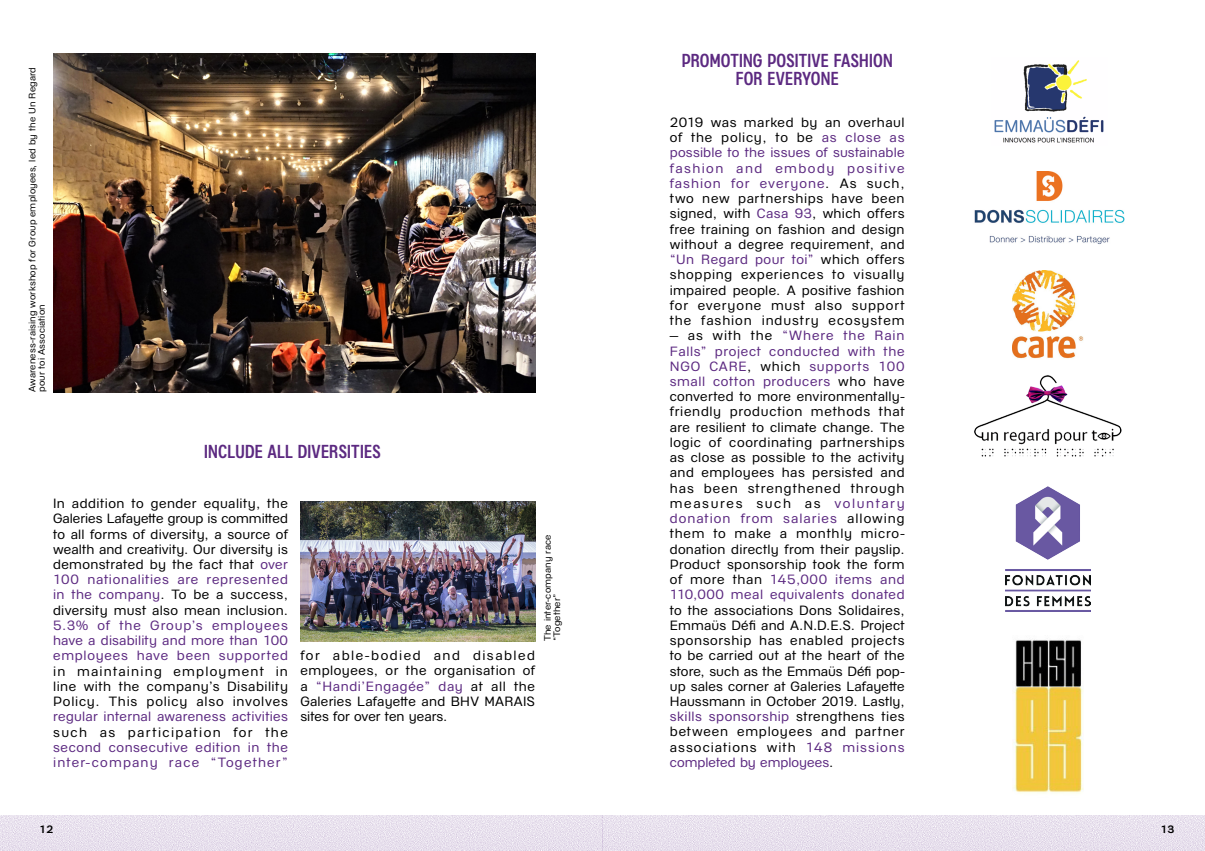
<style>
.page{position:relative;width:1205px;height:851px;background:#fff}
.page>*{position:absolute;margin:0;border:0;box-sizing:border-box;transform-origin:0 0}
.t1{font:700 17.5px/18.1px "GL Bader Narrow";letter-spacing:-.01em;color:#5c2981;text-align:center}
.t2{font:12.5px/15.2px "GL Bader";letter-spacing:.045em;color:#000;text-align:justify}
.t3{font:12.5px/15.2px "GL Bader";letter-spacing:.045em;color:#5c2981;text-align:justify}
.t4{font:12.5px "GL Bader";letter-spacing:.02em;color:#5c2981}
.t5{font:12.5px "GL Bader";letter-spacing:.11em;color:#000}
.t6{font:700 10px "GL Bader";color:#000}
.t7{font:8.75px/9.4px "GL Bader";letter-spacing:.015em;color:#000}
.s1{color:#5c2981}
</style>
<div class="page">
<img style="left:0;top:815px;width:1205px;height:35px">
<img style="left:53px;top:53px;width:482px;height:339px">
<img style="left:1014px;top:639px;width:69px;height:155px">
<img style="left:1006px;top:486px;width:84px;height:125px">
<img style="left:974px;top:375px;width:148px;height:82px">
<img style="left:300px;top:502px;width:235px;height:139px">
<img style="left:994px;top:60px;width:110px;height:83px">
<img style="left:974px;top:171px;width:151px;height:74px">
<img style="left:1013px;top:270px;width:70px;height:89px">
<p class="t7" style="left:27px;top:392px;width:326px;rotate:-90deg">Awareness-raising workshop for Group employees, led by the Un Regard pour toi Association</p>
<h1 class="t1" style="left:204px;top:441px;width:179px">INCLUDE ALL DIVERSITIES</h1>
<p class="t2" style="left:53px;top:495px;width:236px">In addition to gender equality, the Galeries Lafayette group is committed to all forms of diversity, a source of wealth and creativity. Our diversity is demonstrated by the fact that <span class="s1">over 100 nationalities are represented in the company</span>. To be a success, diversity must also mean inclusion.</p>
<p class="t3" style="left:53px;top:617px;width:236px">5.3% of the Group’s employees have a disability and more than 100 employees have been supported</p>
<p class="t2" style="left:53px;top:662px;width:236px">in maintaining employment in line with the company’s Disability Policy. This policy also involves</p>
<p class="t4" style="left:53px;top:707px;width:236px">regular internal awareness activities</p>
<p class="t5" style="left:53px;top:723px;width:236px">such as participation for the</p>
<p class="t3" style="left:53px;top:738px;width:236px">second consecutive edition in the inter-company race “Together”</p>
<p class="t2" style="left:300px;top:647px;width:236px">for able-bodied and disabled employees, or the organisation of a <span class="s1">“Handi’Engagée” day</span> at all the Galeries Lafayette and BHV MARAIS sites for over ten years.</p>
<p class="t7" style="left:542px;top:641px;width:108px;rotate:-90deg">The inter-company race “Together”</p>
<h1 class="t1" style="left:681px;top:50px;width:213px">PROMOTING POSITIVE FASHION<br>FOR EVERYONE</h1>
<p class="t2" style="left:670px;top:114px;width:236px">2019 was marked by an overhaul of the policy, to be <span class="s1">as close as possible to the issues of sustainable fashion and embody positive fashion for everyone</span>. As such, two new partnerships have been signed, with <span class="s1">Casa 93</span>, which offers free training on fashion and design without a degree requirement, and <span class="s1">“Un Regard pour toi”</span> which offers shopping experiences to visually impaired people. A positive fashion for everyone must also support the fashion industry ecosystem</p>
<p class="t2" style="left:670px;top:327px;width:236px">– as with the <span class="s1">“Where the Rain Falls” project conducted with the NGO CARE</span>, which <span class="s1">supports 100 small cotton producers</span> who have converted to more environmentally&shy;friendly production methods that are resilient to climate change. The logic of coordinating partnerships as close as possible to the activity and employees has persisted and has been strengthened through measures such as <span class="s1">voluntary donation from salaries</span> allowing them to make a monthly micro&shy;donation directly from their payslip.<br>Product sponsorship took the form of more than <span class="s1">145,000 items and 110,000 meal equivalents donated</span></p>
<p class="t2" style="left:670px;top:601px;width:236px">to the associations Dons Solidaires, Emmaüs Défi and A.N.D.E.S. Project sponsorship has enabled projects to be carried out at the heart of the store, such as the Emmaüs Défi pop&shy;up sales corner at Galeries Lafayette Haussmann in October 2019. Lastly, <span class="s1">skills sponsorship</span> strengthens ties between employees and partner associations with <span class="s1">148 missions completed by employees</span>.</p>
<p class="t6" style="left:40px;top:822px;width:15px">12</p>
<p class="t6" style="left:1160px;top:822px;width:15px">13</p>
</div>
